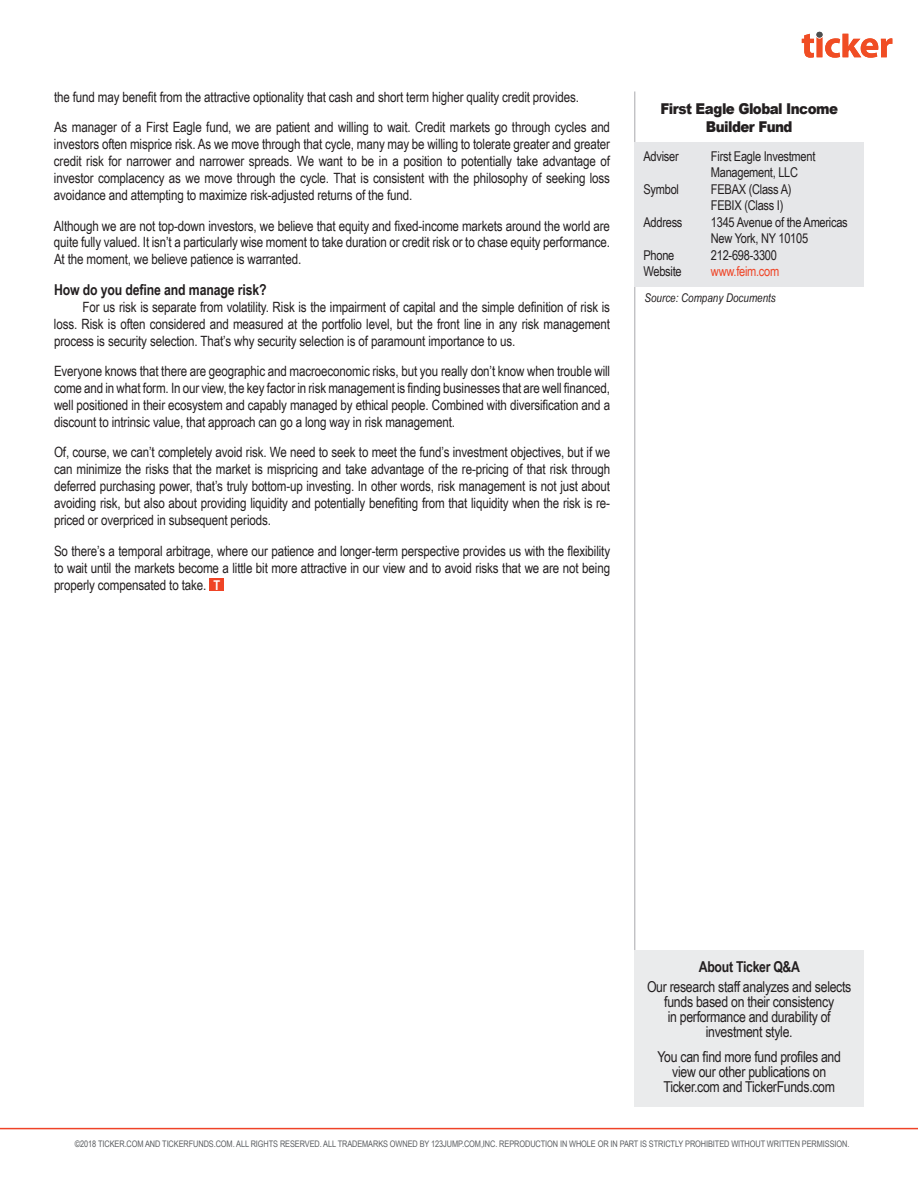
<style>
.page{position:relative;width:918px;height:1188px;background:#fff}
.page>*{position:absolute;margin:0;border:0;box-sizing:border-box;transform-origin:0 0}
.t1{font:15px/15px "Arial Narrow";letter-spacing:-.02em;color:#231f20;text-align:center}
.t2{font:700 15px "Arial Narrow";letter-spacing:-.01em;color:#231f20}
.t3{font:900 15px/18px "Arial";letter-spacing:-.04em;color:#231f20;text-align:center;scale:.9 1}
.t4{font:14.1px/17px "Arial Narrow";letter-spacing:-.01em;color:#231f20;text-align:justify}
.t5{font:13.5px/16.5px "Arial Narrow";letter-spacing:-.02em;color:#231f20}
.t6{font:13.5px "Arial Narrow";letter-spacing:-.02em;color:#ef4426}
.t7{font:italic 12px "Arial Narrow";color:#231f20}
.t8{font:9px "Arial Narrow";letter-spacing:-.01em;color:#5a5d60}
.s1{font-weight:700;font-size:13.5px;color:#fff}
</style>
<div class="page">
<svg style="left:802px;top:34px;width:90px;height:24px"></svg>
<div style="left:816px;top:32px;width:7px;height:6px;background:#4d4e4e;border-radius:50%"></div>
<hr style="left:0;top:1128px;width:918px;height:1px;background:#ef4227">
<hr style="left:635px;top:92px;width:1px;height:1014px;background:#a8a9ad">
<div style="left:635px;top:950px;width:229px;height:156px;background:#eaebec"></div>
<div style="left:634px;top:142px;width:230px;height:144px;background:#e6e7e9"></div>
<div style="left:209px;top:578px;width:14px;height:13px;background:#ef4426"></div>
<p class="t4" style="left:54px;top:81px;width:558px;line-height:30.5px">the fund may benefit from the attractive optionality that cash and short term higher quality credit provides.<br>As manager of a First Eagle fund, we are patient and willing to wait. Credit markets go through cycles and</p>
<p class="t4" style="left:54px;top:135px;width:558px">investors often misprice risk. As we move through that cycle, many may be willing to tolerate greater and greater credit risk for narrower and narrower spreads. We want to be in a position to potentially take advantage of investor complacency as we move through the cycle. That is consistent with the philosophy of seeking loss avoidance and attempting to maximize risk-adjusted returns of the fund.</p>
<p class="t4" style="left:54px;top:217px;width:558px">Although we are not top-down investors, we believe that equity and fixed-income markets around the world are quite fully valued. It isn’t a particularly wise moment to take duration or credit risk or to chase equity performance.<br>At the moment, we believe patience is warranted.</p>
<p class="t2" style="left:54px;top:278px;width:214px">How do you define and manage risk?</p>
<p class="t4" style="left:54px;top:298px;width:558px;text-indent:29px">For us risk is separate from volatility. Risk is the impairment of capital and the simple definition of risk is loss. Risk is often considered and measured at the portfolio level, but the front line in any risk management process is security selection. That’s why security selection is of paramount importance to us.</p>
<p class="t4" style="left:54px;top:362px;width:558px">Everyone knows that there are geographic and macroeconomic risks, but you really don’t know when trouble will come and in what form. In our view, the key factor in risk management is finding businesses that are well financed, well positioned in their ecosystem and capably managed by ethical people. Combined with diversification and a discount to intrinsic value, that approach can go a long way in risk management.</p>
<p class="t4" style="left:54px;top:444px;width:558px">Of, course, we can’t completely avoid risk. We need to seek to meet the fund’s investment objectives, but if we can minimize the risks that the market is mispricing and take advantage of the re-pricing of that risk through deferred purchasing power, that’s truly bottom-up investing. In other words, risk management is not just about avoiding risk, but also about providing liquidity and potentially benefiting from that liquidity when the risk is re&shy;priced or overpriced in subsequent periods.</p>
<p class="t4" style="left:54px;top:542px;width:558px">So there’s a temporal arbitrage, where our patience and longer-term perspective provides us with the flexibility to wait until the markets become a little bit more attractive in our view and to avoid risks that we are not being properly compensated to take. <span class="s1">T</span></p>
<p class="t3" style="left:660px;top:99px;width:199px">First Eagle Global Income<br>Builder Fund</p>
<p class="t5" style="left:644px;top:147px;width:37px">Adviser</p>
<p class="t5" style="left:711px;top:147px;width:106px">First Eagle Investment<br>Management, LLC</p>
<p class="t5" style="left:644px;top:180px;width:37px">Symbol</p>
<p class="t5" style="left:711px;top:180px;width:82px">FEBAX (Class A)<br>FEBIX (Class I)</p>
<p class="t5" style="left:644px;top:213px;width:40px">Address</p>
<p class="t5" style="left:711px;top:213px;width:138px">1345 Avenue of the Americas<br>New York, NY 10105</p>
<p class="t5" style="left:643px;top:246px;width:32px">Phone</p>
<p class="t5" style="left:711px;top:246px;width:67px">212-698-3300</p>
<p class="t5" style="left:643px;top:263px;width:40px">Website</p>
<p class="t6" style="left:711px;top:262px;width:70px">www.feim.com</p>
<p class="t7" style="left:645px;top:290px;width:133px">Source: Company Documents</p>
<p class="t2" style="left:699px;top:956px;width:103px">About Ticker Q&amp;A</p>
<p class="t1" style="left:647px;top:978px;width:206px">Our research staff analyzes and selects funds based on their consistency<br>in performance and durability of investment style.</p>
<p class="t1" style="left:658px;top:1049px;width:185px">You can find more fund profiles and view our other publications on<br>Ticker.com and TickerFunds.com</p>
<p class="t8" style="left:75px;top:1137px;width:776px">©2018 TICKER.COM AND TICKERFUNDS.COM. ALL RIGHTS RESERVED. ALL TRADEMARKS OWNED BY 123JUMP.COM,INC. REPRODUCTION IN WHOLE OR IN PART IS STRICTLY PROHIBITED WITHOUT WRITTEN PERMISSION.</p>
</div>
